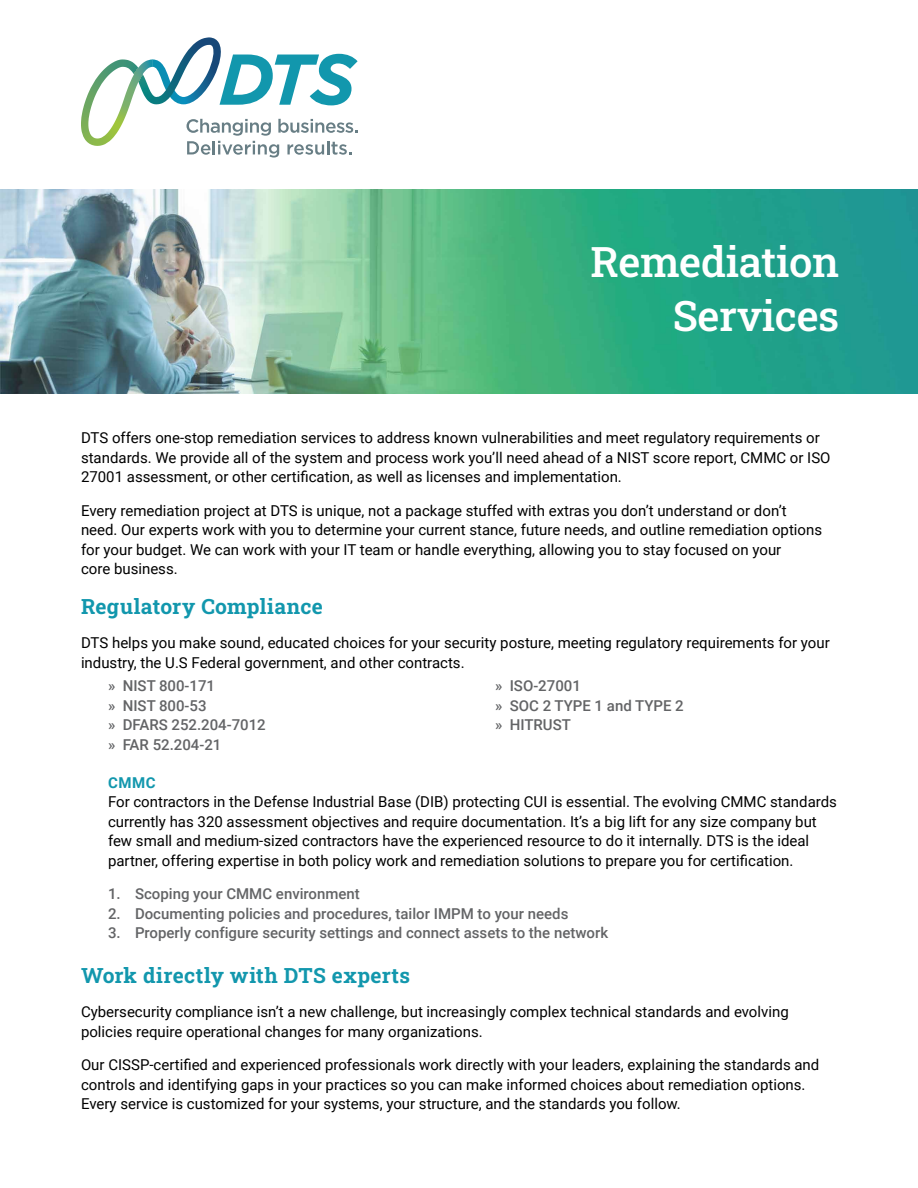
<style>
.page{position:relative;width:918px;height:1188px;background:#fff}
.page>*{position:absolute;margin:0;border:0;box-sizing:border-box;transform-origin:0 0}
.t1{font:500 42px/54px "Roboto Slab";letter-spacing:-.01em;color:#fff;text-align:right}
.t2{font:700 21px "Roboto Slab";letter-spacing:.02em;color:#1297ad}
.t3{font:15px/19.5px "Roboto";color:#000}
.t4{font:500 15px/19.5px "Roboto";color:#636466}
.t5{font:700 15px "Roboto";color:#1297ad}
</style>
<div class="page">
<svg style="left:81px;top:37px;width:277px;height:121px"></svg>
<img style="left:0;top:189px;width:918px;height:204px">
<h1 class="t1" style="left:590px;top:233px;width:251px">Remediation<br>Services</h1>
<p class="t3" style="left:81px;top:428px;width:751px">DTS offers one-stop remediation services to address known vulnerabilities and meet regulatory requirements or standards. We provide all of the system and process work you’ll need ahead of a NIST score report, CMMC or ISO<br>27001 assessment, or other certification, as well as licenses and implementation.</p>
<p class="t3" style="left:81px;top:500px;width:743px">Every remediation project at DTS is unique, not a package stuffed with extras you don’t understand or don’t need. Our experts work with you to determine your current stance, future needs, and outline remediation options for your budget. We can work with your IT team or handle everything, allowing you to stay focused on your<br>core business.</p>
<h2 class="t2" style="left:81px;top:592px;width:243px">Regulatory Compliance</h2>
<p class="t3" style="left:81px;top:632px;width:750px">DTS helps you make sound, educated choices for your security posture, meeting regulatory requirements for your industry, the U.S Federal government, and other contracts.</p>
<p class="t4" style="left:108px;top:676px;width:159px">» NIST 800-171<br>» NIST 800-53<br>» DFARS 252.204-7012 » FAR 52.204-21</p>
<p class="t4" style="left:495px;top:676px;width:190px">» ISO-27001<br>» SOC 2 TYPE 1 and TYPE 2 » HITRUST</p>
<p class="t5" style="left:108px;top:772px;width:49px">CMMC</p>
<p class="t3" style="left:108px;top:791px;width:731px">For contractors in the Defense Industrial Base (DIB) protecting CUI is essential. The evolving CMMC standards currently has 320 assessment objectives and require documentation. It’s a big lift for any size company but few small and medium-sized contractors have the experienced resource to do it internally. DTS is the ideal partner, offering expertise in both policy work and remediation solutions to prepare you for certification.</p>
<p class="t4" style="left:108px;top:883px;width:253px">1. Scoping your CMMC environment</p>
<p class="t4" style="left:108px;top:903px;width:462px">2. Documenting policies and procedures, tailor IMPM to your needs</p>
<p class="t4" style="left:108px;top:922px;width:502px">3. Properly configure security settings and connect assets to the network</p>
<h2 class="t2" style="left:81px;top:961px;width:331px">Work directly with DTS experts</h2>
<p class="t3" style="left:81px;top:1002px;width:709px">Cybersecurity compliance isn’t a new challenge, but increasingly complex technical standards and evolving policies require operational changes for many organizations.</p>
<p class="t3" style="left:81px;top:1055px;width:740px">Our CISSP-certified and experienced professionals work directly with your leaders, explaining the standards and controls and identifying gaps in your practices so you can make informed choices about remediation options.<br>Every service is customized for your systems, your structure, and the standards you follow.</p>
</div>
